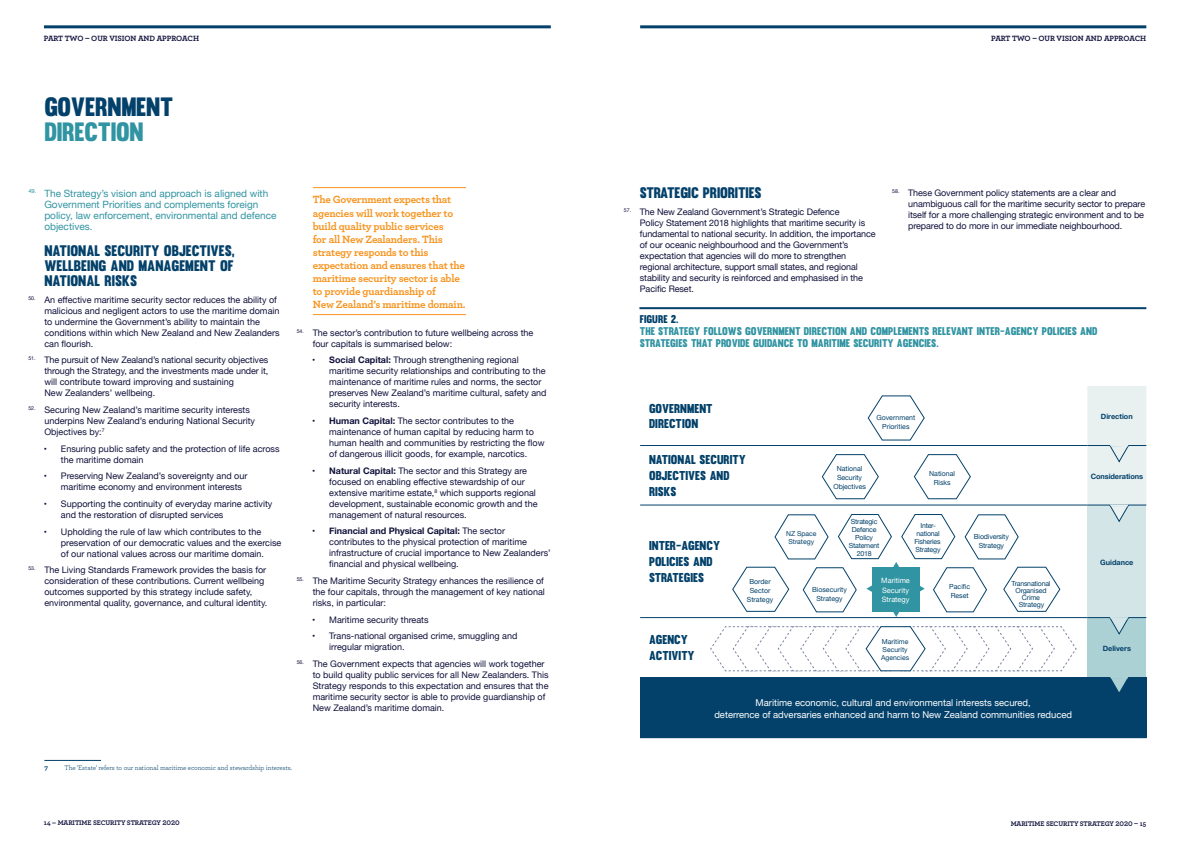
<style>
.page{position:relative;width:1191px;height:842px;background:#fff}
.page>*{position:absolute;margin:0;border:0;box-sizing:border-box;transform-origin:0 0}
.t1{font:26px "Muro";letter-spacing:-.01em;color:#03416a}
.t2{font:26px "Muro";letter-spacing:-.01em;color:#3194a2}
.t3{font:15px/15px "Muro";color:#03416a;text-align:justify}
.t4{font:12.6px/15.8px "Muro";color:#03416a}
.t5{font:700 11px/13px "Archer";letter-spacing:-.02em;color:#f7941e}
.t6{font:11px/12px "Muro";color:#3194a2}
.t7{font:11px "Muro";color:#03416a}
.t8{font:10px/11px "Helvetica Neue";color:#3194a2}
.t9{font:9.4px/12.6px "Helvetica Neue";color:#fff;text-align:center}
.t10{font:9px/11px "Helvetica Neue";color:#10113b}
.t11{font:700 8px "Archer";letter-spacing:-.01em;color:#10113b}
.t12{font:700 7.3px "Helvetica Neue";color:#03416a}
.t13{font:7.3px/9.5px "Helvetica Neue";color:#fff}
.t14{font:7px/8px "Helvetica Neue";letter-spacing:-.02em;color:#03416a;text-align:center}
.t15{font:7px/9px "Helvetica Neue";color:#03416a;text-align:center}
.t16{font:7px "Archer";letter-spacing:-.01em;color:#03416a}
.t17{font:700 7px "Archer";letter-spacing:-.01em;color:#10113b}
.t18{font:700 7px "Archer";color:#03416a}
.t19{font:6.8px/8.4px "Helvetica Neue";color:#03416a;text-align:center}
.s1{font-weight:700}
</style>
<div class="page">
<hr style="left:44px;top:25px;width:507px;height:3px;background:#03416a">
<hr style="left:640px;top:25px;width:506px;height:3px;background:#03416a">
<hr style="left:44px;top:760px;width:57px;height:1px;background:#03416a">
<hr style="left:313px;top:187px;width:153px;height:1px;background:#f7941e">
<hr style="left:313px;top:314px;width:153px;height:1px;background:#f7941e">
<hr style="left:639px;top:307px;width:507px;height:2px;background:#03416a">
<div style="left:1087px;top:505px;width:59px;height:113px;background:#d3e5e7"></div>
<div style="left:1087px;top:618px;width:59px;height:59px;background:#acd1d4"></div>
<div style="left:640px;top:677px;width:506px;height:61px;background:#03416a"></div>
<hr style="left:640px;top:445px;width:447px;height:1px;background:#03416a">
<hr style="left:640px;top:505px;width:447px;height:1px;background:#03416a">
<hr style="left:640px;top:617px;width:447px;height:1px;background:#03416a">
<hr style="left:1087px;top:617px;width:59px;height:1px;background:#03416a">
<svg style="left:867px;top:395px;width:57px;height:46px"></svg>
<svg style="left:821px;top:454px;width:58px;height:45px"></svg>
<svg style="left:913px;top:454px;width:58px;height:45px"></svg>
<svg style="left:732px;top:514px;width:328px;height:103px"></svg>
<div style="left:871px;top:567px;width:48px;height:45px;background:#3194a2"></div>
<svg style="left:710px;top:626px;width:366px;height:45px"></svg>
<svg style="left:1087px;top:386px;width:59px;height:136px;background:#e1ebec"></svg>
<svg style="left:1109px;top:617px;width:20px;height:17px"></svg>
<svg style="left:1110px;top:677px;width:19px;height:15px"></svg>
<p class="t11" style="left:44px;top:32px;width:157px">PART TWO – OUR VISION AND APPROACH</p>
<p class="t11" style="left:991px;top:32px;width:157px">PART TWO – OUR VISION AND APPROACH</p>
<h1 class="t1" style="left:44px;top:91px;width:130px">GOVERNMENT</h1>
<h1 class="t2" style="left:44px;top:116px;width:101px">DIRECTION</h1>
<p class="t8" style="left:44px;top:188px;width:234px;text-indent:-16px"><sup>49.</sup> The Strategy’s vision and approach is aligned with Government Priorities and complements foreign policy, law enforcement, environmental and defence objectives.</p>
<h2 class="t3" style="left:44px;top:243px;width:192px">NATIONAL SECURITY OBJECTIVES, WELLBEING AND MANAGEMENT OF NATIONAL RISKS</h2>
<p class="t10" style="left:44px;top:294px;width:237px;text-indent:-16px"><sup>50.</sup> An effective maritime security sector reduces the ability of malicious and negligent actors to use the maritime domain to undermine the Government’s ability to maintain the conditions within which New Zealand and New Zealanders can flourish.</p>
<p class="t10" style="left:44px;top:355px;width:225px;text-indent:-16px"><sup>51.</sup> The pursuit of New Zealand’s national security objectives through the Strategy, and the investments made under it, will contribute toward improving and sustaining<br>New Zealanders’ wellbeing.</p>
<p class="t10" style="left:44px;top:405px;width:212px;text-indent:-16px"><sup>52.</sup> Securing New Zealand’s maritime security interests underpins New Zealand’s enduring National Security<br>Objectives by:<sup>7</sup></p>
<p class="t10" style="left:61px;top:443px;width:220px;text-indent:-17px">• Ensuring public safety and the protection of life across the maritime domain</p>
<p class="t10" style="left:61px;top:471px;width:188px;text-indent:-17px">• Preserving New Zealand’s sovereignty and our maritime economy and environment interests</p>
<p class="t10" style="left:61px;top:499px;width:213px;text-indent:-17px">• Supporting the continuity of everyday marine activity and the restoration of disrupted services</p>
<p class="t10" style="left:61px;top:526px;width:222px;text-indent:-17px">• Upholding the rule of law which contributes to the preservation of our democratic values and the exercise of our national values across our maritime domain.</p>
<p class="t10" style="left:44px;top:565px;width:225px;text-indent:-16px"><sup>53.</sup> The Living Standards Framework provides the basis for consideration of these contributions. Current wellbeing outcomes supported by this strategy include safety, environmental quality, governance, and cultural identity.</p>
<p class="t5" style="left:313px;top:193px;width:154px">The Government expects that agencies will work together to build quality public services<br>for all New Zealanders. This strategy responds to this expectation and ensures that the maritime security sector is able to provide guardianship of<br>New Zealand’s maritime domain.</p>
<p class="t10" style="left:313px;top:327px;width:222px;text-indent:-16px"><sup>54.</sup> The sector’s contribution to future wellbeing across the four capitals is summarised below:</p>
<p class="t10" style="left:329px;top:355px;width:219px;text-indent:-17px">• <span class="s1">Social Capital:</span> Through strengthening regional maritime security relationships and contributing to the maintenance of maritime rules and norms, the sector preserves New Zealand’s maritime cultural, safety and security interests.</p>
<p class="t10" style="left:329px;top:416px;width:217px;text-indent:-17px">• <span class="s1">Human Capital:</span> The sector contributes to the maintenance of human capital by reducing harm to human health and communities by restricting the flow of dangerous illicit goods, for example, narcotics.</p>
<p class="t10" style="left:329px;top:465px;width:210px;text-indent:-17px"><span class="s1">• Natural Capital:</span> The sector and this Strategy are focused on enabling effective stewardship of our extensive maritime estate,<sup>8</sup> which supports regional development, sustainable economic growth and the management of natural resources.</p>
<p class="t10" style="left:329px;top:526px;width:223px;text-indent:-17px"><span class="s1">• Financial and Physical Capital:</span> The sector contributes to the physical protection of maritime infrastructure of crucial importance to New Zealanders’ financial and physical wellbeing.</p>
<p class="t10" style="left:313px;top:576px;width:234px;text-align:justify;text-indent:-16px"><sup>55.</sup> The Maritime Security Strategy enhances the resilience of the four capitals, through the management of key national risks, in particular:</p>
<p class="t10" style="left:312px;top:614px;width:118px">• Maritime security threats</p>
<p class="t10" style="left:329px;top:631px;width:190px;text-indent:-17px">• Trans-national organised crime, smuggling and irregular migration.</p>
<p class="t10" style="left:313px;top:659px;width:237px;text-indent:-16px"><sup>56.</sup> The Government expects that agencies will work together to build quality public services for all New Zealanders. This Strategy responds to this expectation and ensures that the maritime security sector is able to provide guardianship of New Zealand’s maritime domain.</p>
<p class="t18" style="left:44px;top:762px;width:5px">7</p>
<p class="t16" style="left:64px;top:763px;width:229px">The 'Estate' refers to our national maritime economic and stewardship interests.</p>
<h2 class="t3" style="left:640px;top:185px;width:123px">STRATEGIC PRIORITIES</h2>
<p class="t10" style="left:640px;top:207px;width:237px;text-indent:-16px"><sup>57.</sup> The New Zealand Government’s Strategic Defence<br>Policy Statement 2018 highlights that maritime security is fundamental to national security. In addition, the importance of our oceanic neighbourhood and the Government’s expectation that agencies will do more to strengthen regional architecture, support small states, and regional stability and security is reinforced and emphasised in the Pacific Reset.</p>
<p class="t10" style="left:908px;top:187px;width:238px;text-indent:-16px"><sup>58.</sup> These Government policy statements are a clear and unambiguous call for the maritime security sector to prepare itself for a more challenging strategic environment and to be prepared to do more in our immediate neighbourhood.</p>
<p class="t7" style="left:640px;top:313px;width:40px">FIGURE 2.</p>
<p class="t6" style="left:640px;top:325px;width:459px">THE STRATEGY FOLLOWS GOVERNMENT DIRECTION AND COMPLEMENTS RELEVANT INTER-AGENCY POLICIES AND<br>STRATEGIES THAT PROVIDE GUIDANCE TO MARITIME SECURITY AGENCIES.</p>
<h3 class="t4" style="left:649px;top:400px;width:65px">GOVERNMENT<br>DIRECTION</h3>
<p class="t12" style="left:1101px;top:411px;width:33px">Direction</p>
<h3 class="t4" style="left:649px;top:452px;width:98px">NATIONAL SECURITY<br>OBJECTIVES AND<br>RISKS</h3>
<p class="t15" style="left:876px;top:414px;width:40px">Government<br>Priorities</p>
<p class="t14" style="left:833px;top:464px;width:34px;line-height:9px">National<br>Security<br>Objectives</p>
<p class="t15" style="left:929px;top:469px;width:27px">National<br>Risks</p>
<p class="t12" style="left:1090px;top:470px;width:54px">Considerations</p>
<p class="t14" style="left:849px;top:518px;width:32px">Strategic<br>Defence<br>Policy<br>Statement<br>2018</p>
<p class="t14" style="left:914px;top:522px;width:28px">Inter&shy;national<br>Fisheries<br>Strategy</p>
<p class="t14" style="left:974px;top:532px;width:36px;line-height:9px">Biodiversity<br>Strategy</p>
<p class="t19" style="left:786px;top:530px;width:32px">NZ Space<br>Strategy</p>
<h3 class="t4" style="left:649px;top:538px;width:73px">INTER-AGENCY<br>POLICIES AND<br>STRATEGIES</h3>
<p class="t12" style="left:1100px;top:557px;width:35px">Guidance</p>
<p class="t13" style="left:881px;top:576px;width:30px">Maritime<br>Security<br>Strategy</p>
<p class="t19" style="left:881px;top:637px;width:30px;text-align:left">Maritime<br>Security<br>Agencies</p>
<p class="t15" style="left:747px;top:577px;width:28px">Border<br>Sector<br>Strategy</p>
<p class="t14" style="left:1011px;top:580px;width:40px;line-height:7px">Transnational<br>Organised<br>Crime<br>Strategy</p>
<p class="t15" style="left:949px;top:582px;width:22px;text-align:left">Pacific<br>Reset</p>
<p class="t15" style="left:812px;top:585px;width:36px">Biosecurity<br>Strategy</p>
<h3 class="t4" style="left:649px;top:632px;width:47px">AGENCY<br>ACTIVITY</h3>
<p class="t12" style="left:1102px;top:643px;width:30px">Delivers</p>
<p class="t9" style="left:714px;top:696px;width:359px">Maritime economic, cultural and environmental interests secured,<br>deterrence of adversaries enhanced and harm to New Zealand communities reduced</p>
<p class="t17" style="left:44px;top:817px;width:137px">14 – MARITIME SECURITY STRATEGY 2020</p>
<p class="t17" style="left:1010px;top:818px;width:137px">MARITIME SECURITY STRATEGY 2020 – 15</p>
</div>
